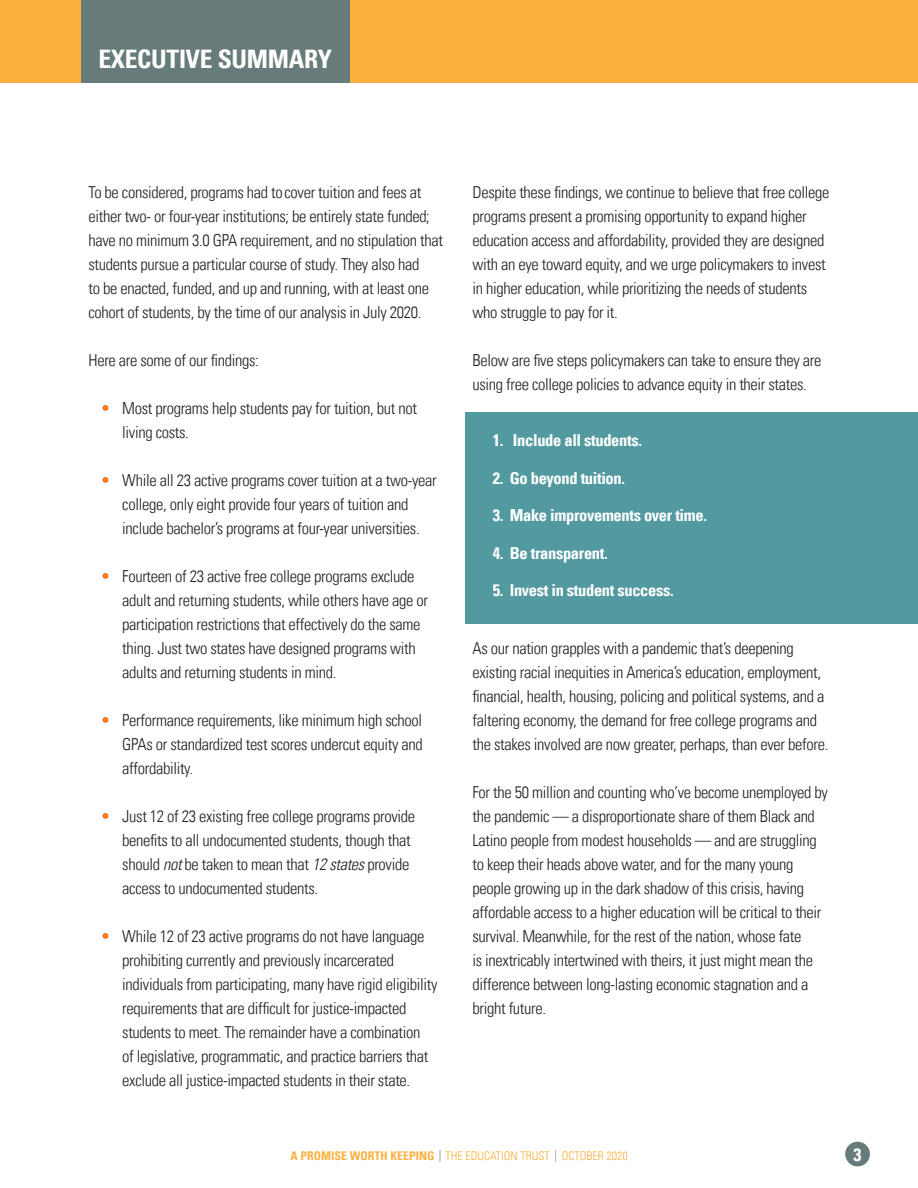
<style>
.page{position:relative;width:918px;height:1188px;background:#fff}
.page>*{position:absolute;margin:0;border:0;box-sizing:border-box;transform-origin:0 0}
.t1{font:700 condensed 25.5px "Univers LT";letter-spacing:-.01em;color:#fff}
.t2{font:700 condensed 18px "Univers LT";color:#fff}
.List_Paragraph{font:300 condensed 16.5px/24px "Univers LT";letter-spacing:-.02em;color:#231f20}
.List_Paragraph-2{font:700 condensed 16.5px "Univers LT";letter-spacing:-.02em;color:#fff}
.t3{font:300 condensed 12px "Univers LT";color:#fbb03f}
.s1{font-weight:700;color:#f47b20}
.s2{font-style:italic}
.s3{font-weight:700}
.s4{font-family:"Univers";font-weight:700;color:#667b7a}
</style>
<div class="page">
<div style="left:845px;top:1142px;width:25px;height:24px;background:#667b7a;border-radius:50%"></div>
<div style="left:466px;top:412px;width:452px;height:211px;background:#539aa0"></div>
<div style="left:0;top:0;width:918px;height:82px;background:#fbb03f"></div>
<div style="left:81px;top:0;width:268px;height:83px;background:#667b7a"></div>
<p class="t1" style="left:98px;top:44px;width:235px">EXECUTIVE SUMMARY</p>
<p class="List_Paragraph" style="left:89px;top:180px;width:356px">To be considered, programs had tocover tuition and fees at either two- or four-year institutions; be entirely state funded; have no minimum 3.0 GPA requirement, and no stipulation that students pursue a particular course of study. They also had<br>to be enacted, funded, and up and running, with at least one cohort of students, by the time of our analysis in July 2020.</p>
<p class="List_Paragraph" style="left:89px;top:348px;width:172px">Here are some of our findings:</p>
<p class="List_Paragraph" style="left:122px;top:396px;width:296px;text-indent:-20px"><span class="s1">•</span> Most programs help students pay for tuition, but not living costs.</p>
<p class="List_Paragraph" style="left:102px;top:468px;width:336px;text-align:center"><span class="s1">•</span> While all 23 active programs cover tuition at a two-year college, only eight provide four years of tuition and<br>include bachelor’s programs at four-year universities.</p>
<p class="List_Paragraph" style="left:122px;top:564px;width:307px;text-indent:-20px"><span class="s1">•</span> Fourteen of 23 active free college programs exclude adult and returning students, while others have age or participation restrictions that effectively do the same thing. Just two states have designed programs with adults and returning students in mind.</p>
<p class="List_Paragraph" style="left:122px;top:708px;width:302px;text-align:justify;text-indent:-20px"><span class="s1">•</span> Performance requirements, like minimum high school GPAs or standardized test scores undercut equity and affordability.</p>
<p class="List_Paragraph" style="left:122px;top:804px;width:294px;text-indent:-20px"><span class="s1">•</span> Just 12 of 23 existing free college programs provide benefits to all undocumented students, though that should <span class="s2">not</span> be taken to mean that <span class="s2">12 states</span> provide access to undocumented students.</p>
<p class="List_Paragraph" style="left:122px;top:924px;width:317px;text-indent:-20px"><span class="s1">•</span> While 12 of 23 active programs do not have language prohibiting currently and previously incarcerated individuals from participating, many have rigid eligibility requirements that are difficult for justice-impacted students to meet. The remainder have a combination<br>of legislative, programmatic, and practice barriers that exclude all justice-impacted students in their state.</p>
<p class="List_Paragraph" style="left:472px;top:180px;width:358px">Despite these findings, we continue to believe that free college programs present a promising opportunity to expand higher education access and affordability, provided they are designed with an eye toward equity, and we urge policymakers to invest in higher education, while prioritizing the needs of students who struggle to pay for it.</p>
<p class="List_Paragraph" style="left:472px;top:348px;width:350px">Below are five steps policymakers can take to ensure they are using free college policies to advance equity in their states.</p>
<p class="List_Paragraph-2" style="left:493px;top:430px;width:151px">1. Include all students.</p>
<p class="List_Paragraph-2" style="left:493px;top:468px;width:134px">2. Go beyond tuition.</p>
<p class="List_Paragraph-2" style="left:493px;top:505px;width:216px">3. Make improvements over time.</p>
<p class="List_Paragraph-2" style="left:493px;top:543px;width:117px">4. Be transparent.</p>
<p class="List_Paragraph-2" style="left:493px;top:580px;width:183px">5. Invest in student success.</p>
<p class="List_Paragraph" style="left:472px;top:636px;width:357px">As our nation grapples with a pandemic that’s deepening existing racial inequities in America’s education, employment, financial, health, housing, policing and political systems, and a faltering economy, the demand for free college programs and the stakes involved are now greater, perhaps, than ever before.</p>
<p class="List_Paragraph" style="left:472px;top:780px;width:357px">For the 50 million and counting who’ve become unemployed by the pandemic — a disproportionate share of them Black and Latino people from modest households — and are struggling to keep their heads above water, and for the many young people growing up in the dark shadow of this crisis, having affordable access to a higher education will be critical to their survival. Meanwhile, for the rest of the nation, whose fate<br>is inextricably intertwined with theirs, it just might mean the difference between long-lasting economic stagnation and a bright future.</p>
<p class="t3" style="left:290px;top:1149px;width:339px"><span class="s3">A PROMISE WORTH KEEPING</span> <span class="s4">|</span> THE EDUCATION TRUST <span class="s4">|</span> OCTOBER 2020</p>
<p class="t2" style="left:854px;top:1144px;width:9px">3</p>
</div>
